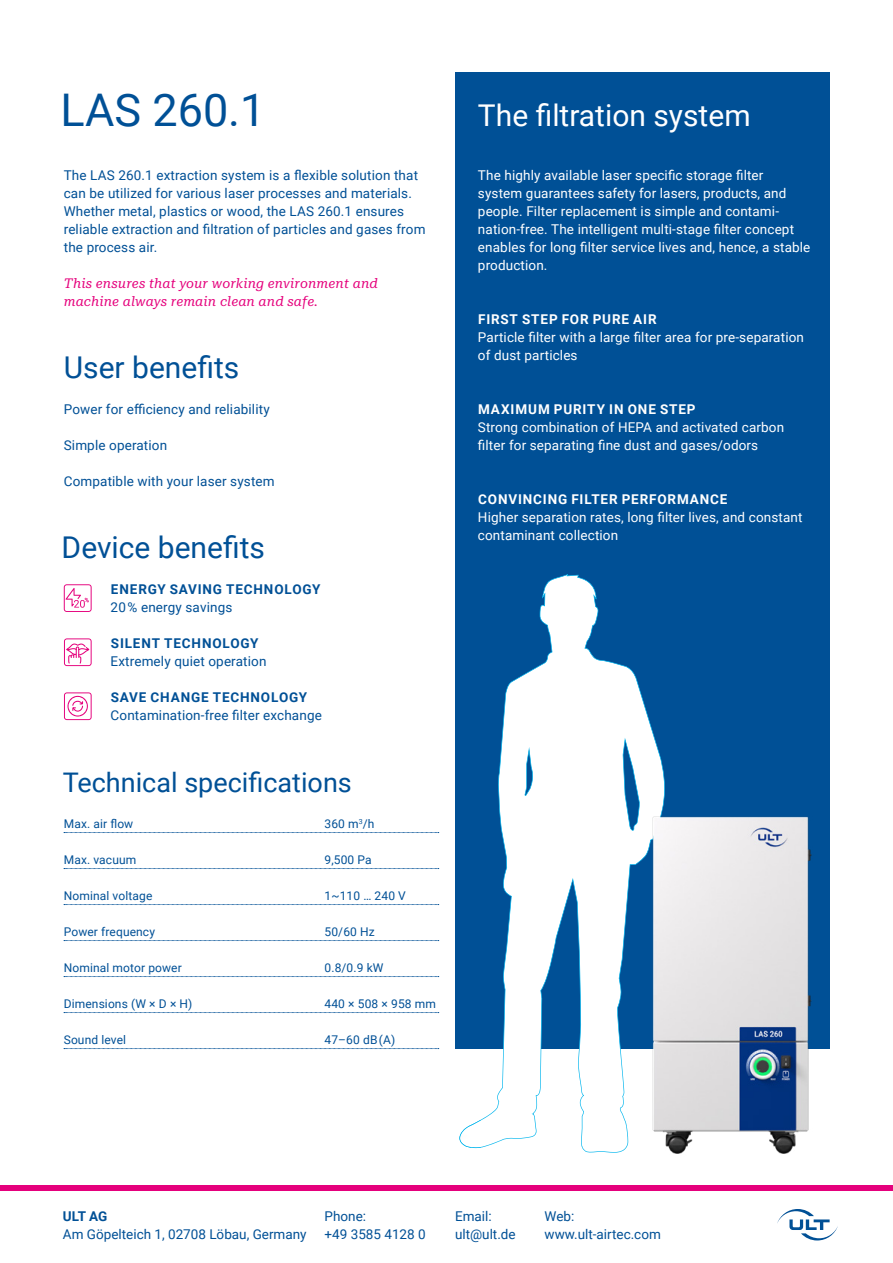
<style>
.page{position:relative;width:893px;height:1263px;background:#fff}
.page>*{position:absolute;margin:0;border:0;box-sizing:border-box;transform-origin:0 0}
.t1{font:45px "Roboto";color:#005096}
.t2{font:30px "Roboto";color:#005096}
.t3{font:30px "Roboto";color:#fff}
.t4{font:27px "Roboto";color:#005096}
.t5{font:13.5px/18px "Roboto";letter-spacing:.01em;color:#fff}
.t6{font:13.5px/18px "Roboto";letter-spacing:.01em;color:#005096}
.t7{font:italic 13.5px/18px "Roboto Serif 20 pt";letter-spacing:.01em;color:#e5007c}
.t8{font:700 13.5px "Roboto";letter-spacing:.065em;color:#fff}
.t9{font:700 13.5px "Roboto";letter-spacing:.06em;color:#005096}
.t10{font:12px "Roboto";letter-spacing:.01em;color:#005096}
</style>
<div class="page">
<div style="left:455px;top:72px;width:374px;height:977px;background:#005096"></div>
<svg style="left:475px;top:574px;width:190px;height:579px;fill:#fff"></svg>
<img style="left:459px;top:1120px;width:22px;height:28px">
<svg style="left:777px;top:1209px;width:61px;height:31px"></svg>
<svg style="left:64px;top:832px;width:375px;height:1px"></svg>
<svg style="left:64px;top:868px;width:375px;height:1px"></svg>
<svg style="left:64px;top:904px;width:375px;height:1px"></svg>
<svg style="left:64px;top:940px;width:375px;height:1px"></svg>
<svg style="left:64px;top:976px;width:375px;height:1px"></svg>
<svg style="left:64px;top:1012px;width:375px;height:1px"></svg>
<svg style="left:64px;top:1048px;width:375px;height:1px"></svg>
<img style="left:635px;top:798px;width:177px;height:356px">
<div style="left:0;top:1185px;width:893px;height:6px;background:#e5007c"></div>
<svg style="left:64px;top:584px;width:28px;height:28px"></svg>
<svg style="left:64px;top:638px;width:28px;height:28px"></svg>
<svg style="left:64px;top:692px;width:28px;height:28px"></svg>
<h1 class="t1" style="left:61px;top:78px;width:206px">LAS 260.1</h1>
<p class="t6" style="left:64px;top:166px;width:363px">The LAS 260.1 extraction system is a flexible solution that can be utilized for various laser processes and materials.<br>Whether metal, plastics or wood, the LAS 260.1 ensures reliable extraction and filtration of particles and gases from the process air.</p>
<p class="t7" style="left:64px;top:273px;width:316px">This ensures that your working environment and machine always remain clean and safe.</p>
<h2 class="t2" style="left:64px;top:346px;width:177px">User benefits</h2>
<p class="t6" style="left:64px;top:400px;width:207px">Power for efficiency and reliability</p>
<p class="t6" style="left:64px;top:436px;width:105px">Simple operation</p>
<p class="t6" style="left:64px;top:472px;width:212px">Compatible with your laser system</p>
<h2 class="t2" style="left:62px;top:526px;width:205px">Device benefits</h2>
<p class="t9" style="left:111px;top:580px;width:211px">ENERGY SAVING TECHNOLOGY</p>
<p class="t6" style="left:111px;top:598px;width:123px">20 % energy savings</p>
<p class="t9" style="left:111px;top:634px;width:149px">SILENT TECHNOLOGY</p>
<p class="t6" style="left:111px;top:652px;width:157px">Extremely quiet operation</p>
<p class="t9" style="left:111px;top:688px;width:198px">SAVE CHANGE TECHNOLOGY</p>
<p class="t6" style="left:111px;top:706px;width:213px">Contamination-free filter exchange</p>
<h3 class="t4" style="left:63px;top:763px;width:291px">Technical specifications</h3>
<p class="t10" style="left:64px;top:815px;width:71px">Max. air flow</p>
<p class="t10" style="left:64px;top:851px;width:74px">Max. vacuum</p>
<p class="t10" style="left:64px;top:887px;width:90px">Nominal voltage</p>
<p class="t10" style="left:64px;top:923px;width:93px">Power frequency</p>
<p class="t10" style="left:64px;top:959px;width:120px">Nominal motor power</p>
<p class="t10" style="left:64px;top:995px;width:130px">Dimensions (W × D × H)</p>
<p class="t10" style="left:64px;top:1031px;width:64px">Sound level</p>
<p class="t10" style="left:325px;top:815px;width:51px">360 m<sup>3</sup>/h</p>
<p class="t10" style="left:325px;top:851px;width:49px">9,500 Pa</p>
<p class="t10" style="left:325px;top:887px;width:83px">1~110 … 240 V</p>
<p class="t10" style="left:325px;top:923px;width:52px">50/60 Hz</p>
<p class="t10" style="left:325px;top:959px;width:60px">0.8/0.9 kW</p>
<p class="t10" style="left:325px;top:995px;width:113px">440 × 508 × 958 mm</p>
<p class="t10" style="left:325px;top:1031px;width:72px">47–60 dB (A)</p>
<h2 class="t3" style="left:478px;top:94px;width:274px">The filtration system</h2>
<p class="t5" style="left:478px;top:166px;width:334px">The highly available laser specific storage filter system guarantees safety for lasers, products, and people. Filter replacement is simple and contami&shy;nation-free. The intelligent multi-stage filter concept enables for long filter service lives and, hence, a stable production.</p>
<p class="t8" style="left:478px;top:310px;width:180px">FIRST STEP FOR PURE AIR</p>
<p class="t5" style="left:478px;top:328px;width:328px">Particle filter with a large filter area for pre-separation of dust particles</p>
<p class="t8" style="left:478px;top:400px;width:219px">MAXIMUM PURITY IN ONE STEP</p>
<p class="t5" style="left:478px;top:418px;width:308px">Strong combination of HEPA and activated carbon filter for separating fine dust and gases/odors</p>
<p class="t8" style="left:478px;top:490px;width:251px">CONVINCING FILTER PERFORMANCE</p>
<p class="t5" style="left:478px;top:508px;width:326px">Higher separation rates, long filter lives, and constant contaminant collection</p>
<p class="t9" style="left:63px;top:1206px;width:46px">ULT AG</p>
<p class="t6" style="left:63px;top:1224px;width:245px">Am Göpelteich 1, 02708 Löbau, Germany</p>
<p class="t6" style="left:325px;top:1206px;width:103px">Phone:<br>+49 3585 4128 0</p>
<p class="t6" style="left:455px;top:1206px;width:62px">Email: ult@ult.de</p>
<p class="t6" style="left:545px;top:1206px;width:118px">Web: www.ult-airtec.com</p>
</div>
